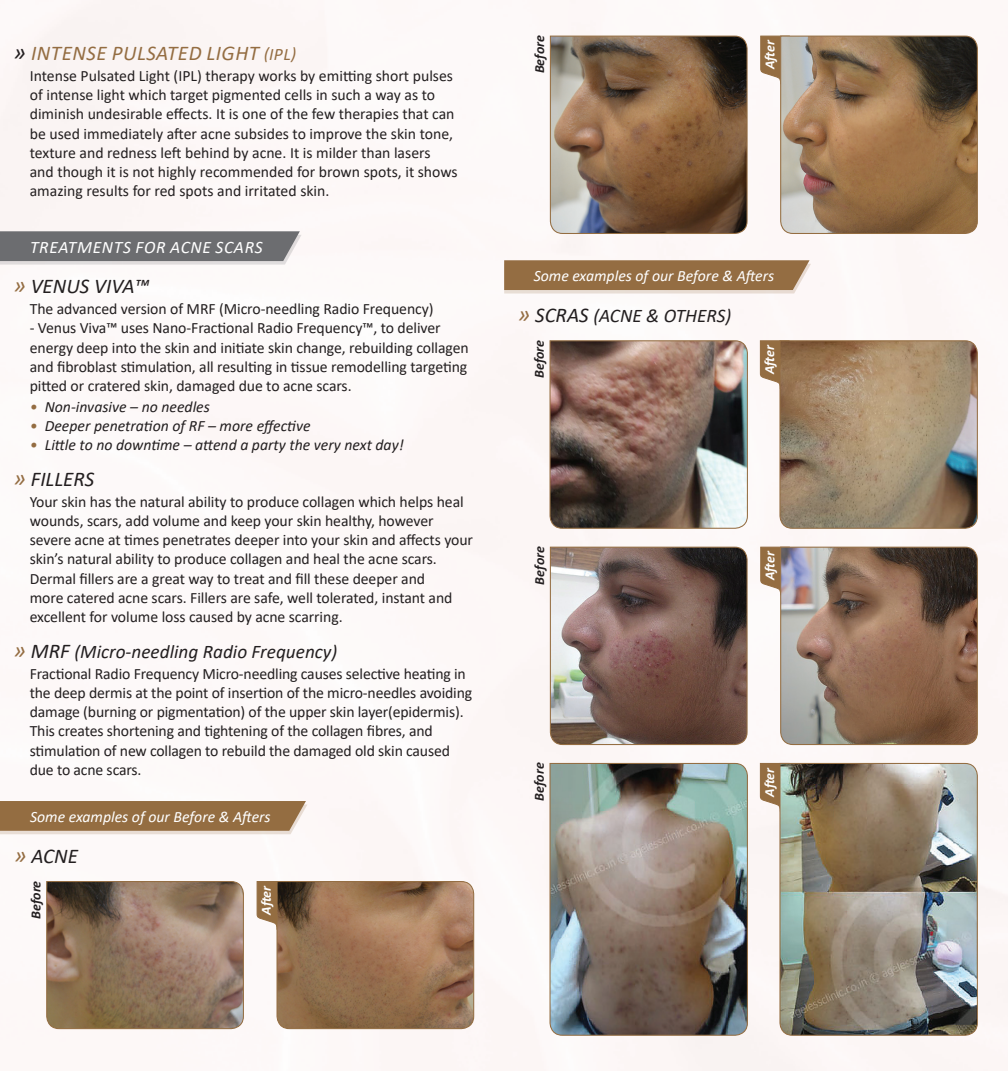
<style>
.page{position:relative;width:1008px;height:1071px;background:#fff}
.page>*{position:absolute;margin:0;border:0;box-sizing:border-box;transform-origin:0 0}
.t1{font:italic 21px "Calibri";letter-spacing:.025em;color:#946d42}
.t2{font:italic 21px "Calibri";color:#231f20}
.t3{font:italic 19.25px "Calibri";color:#231f20}
.t4{font:italic 17.5px "Calibri";letter-spacing:.04em;color:#fff}
.t5{font:15.75px/19.2px "Calibri";letter-spacing:-.005em;color:#231f20}
.t6{font:italic 15.75px "Calibri";color:#231f20}
.t7{font:italic 15.75px "Calibri";color:#fff}
.t8{font:italic 700 14px "Calibri";color:#231f20}
.t9{font:italic 700 14px "Calibri";letter-spacing:-.005em;color:#fff}
.s1{font-size:24.5px;color:#231f20}
.s2{font-size:17.5px}
.s3{font-size:24.5px;color:#946d42}
.s4{color:#946d42}
.s5{font-size:21px}
</style>
<div class="page">
<svg style="left:0;top:231px;width:302px;height:34px;background:#7f7f81"></svg>
<svg style="left:0;top:801px;width:307px;height:33px;background:#9f7b54"></svg>
<svg style="left:46px;top:881px;width:198px;height:149px;background:#8d745e"></svg>
<svg style="left:256px;top:881px;width:219px;height:149px;background:#9d7b5e"></svg>
<svg style="left:504px;top:260px;width:307px;height:34px;background:#a17f59"></svg>
<svg style="left:549px;top:35px;width:199px;height:200px;background:#83674f"></svg>
<svg style="left:760px;top:35px;width:218px;height:200px;background:#9a7e61"></svg>
<img style="left:549px;top:340px;width:199px;height:189px">
<img style="left:549px;top:762px;width:199px;height:274px">
<svg style="left:759px;top:762px;width:20px;height:50px"></svg>
<svg style="left:759px;top:340px;width:219px;height:189px;background:#a38f76"></svg>
<img style="left:779px;top:762px;width:199px;height:274px">
<svg style="left:549px;top:546px;width:199px;height:200px;background:#7d675f"></svg>
<svg style="left:760px;top:546px;width:218px;height:200px;background:#937a6a"></svg>
<p class="t1" style="left:13px;top:39px;width:284px"><span class="s1">»</span> INTENSE PULSATED LIGHT <span class="s2">(IPL)</span></p>
<p class="t5" style="left:30px;top:66px;width:430px">Intense Pulsated Light (IPL) therapy works by emitting short pulses of intense light which target pigmented cells in such a way as to diminish undesirable effects. It is one of the few therapies that can be used immediately after acne subsides to improve the skin tone, texture and redness left behind by acne. It is milder than lasers and though it is not highly recommended for brown spots, it shows amazing results for red spots and irritated skin.</p>
<p class="t4" style="left:30px;top:235px;width:234px">TREATMENTS FOR ACNE SCARS</p>
<p class="t2" style="left:13px;top:272px;width:137px"><span class="s3">»</span> VENUS VIVA™</p>
<p class="t5" style="left:30px;top:299px;width:405px">The advanced version of MRF (Micro-needling Radio Frequency)</p>
<p class="t5" style="left:30px;top:318px;width:441px">- Venus Viva™ uses Nano-Fractional Radio Frequency™, to deliver energy deep into the skin and initiate skin change, rebuilding collagen and fibroblast stimulation, all resulting in tissue remodelling targeting pitted or cratered skin, damaged due to acne scars.</p>
<p class="t6" style="left:30px;top:395px;width:182px"><span class="s4">•</span> Non-invasive – no needles</p>
<p class="t6" style="left:30px;top:415px;width:282px"><span class="s4">•</span> Deeper penetration of RF – more effective</p>
<p class="t6" style="left:30px;top:434px;width:376px"><span class="s4">•</span> Little to no downtime – attend a party the very next day!</p>
<p class="t2" style="left:13px;top:464px;width:82px"><span class="s3">»</span> FILLERS</p>
<p class="t5" style="left:30px;top:491px;width:445px">Your skin has the natural ability to produce collagen which helps heal wounds, scars, add volume and keep your skin healthy, however severe acne at times penetrates deeper into your skin and affects your skin’s natural ability to produce collagen and heal the acne scars.</p>
<p class="t5" style="left:30px;top:568px;width:424px">Dermal fillers are a great way to treat and fill these deeper and more catered acne scars. Fillers are safe, well tolerated, instant and excellent for volume loss caused by acne scarring.</p>
<p class="t3" style="left:13px;top:638px;width:325px"><span class="s3">»</span> <span class="s5">MRF</span> (Micro-needling Radio Frequency)</p>
<p class="t5" style="left:30px;top:663px;width:444px">Fractional Radio Frequency Micro-needling causes selective heating in the deep dermis at the point of insertion of the micro-needles avoiding damage (burning or pigmentation) of the upper skin layer(epidermis).<br>This creates shortening and tightening of the collagen fibres, and stimulation of new collagen to rebuild the damaged old skin caused due to acne scars.</p>
<p class="t7" style="left:30px;top:806px;width:242px">Some examples of our Before &amp; Afters</p>
<p class="t2" style="left:14px;top:842px;width:65px"><span class="s3">»</span> ACNE</p>
<p class="t8" style="left:26px;top:919px;width:40px;rotate:-90deg">Before</p>
<p class="t9" style="left:256px;top:915px;width:31px;rotate:-90deg">After</p>
<p class="t8" style="left:530px;top:73px;width:40px;rotate:-90deg">Before</p>
<p class="t9" style="left:760px;top:69px;width:31px;rotate:-90deg">After</p>
<p class="t7" style="left:534px;top:265px;width:242px">Some examples of our Before &amp; Afters</p>
<p class="t3" style="left:518px;top:303px;width:215px"><span class="s3">»</span> <span class="s5">SCRAS</span> (ACNE &amp; OTHERS)</p>
<p class="t8" style="left:529px;top:378px;width:40px;rotate:-90deg">Before</p>
<p class="t9" style="left:760px;top:374px;width:31px;rotate:-90deg">After</p>
<p class="t8" style="left:530px;top:585px;width:40px;rotate:-90deg">Before</p>
<p class="t9" style="left:760px;top:580px;width:31px;rotate:-90deg">After</p>
<p class="t8" style="left:529px;top:801px;width:40px;rotate:-90deg">Before</p>
<p class="t9" style="left:760px;top:797px;width:31px;rotate:-90deg">After</p>
</div>
